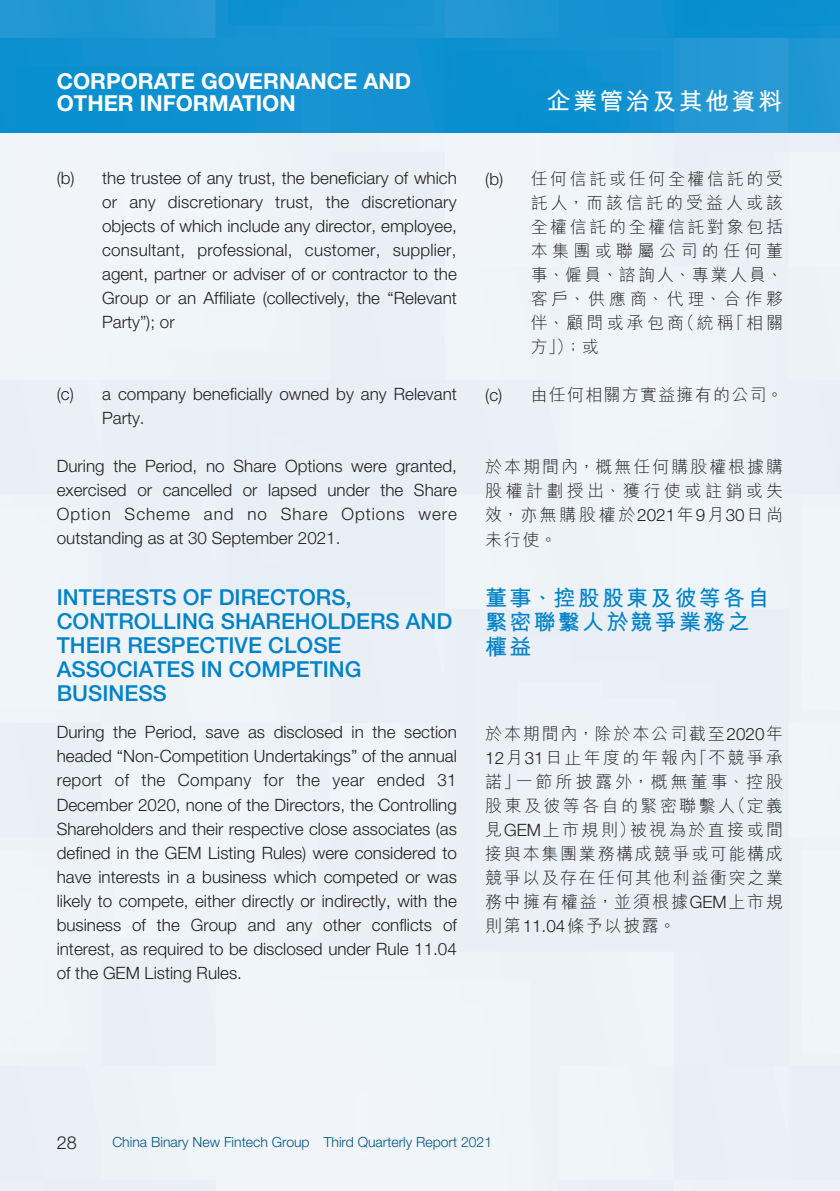
<style>
.page{position:relative;width:840px;height:1191px;background:#fff}
.page>*{position:absolute;margin:0;border:0;box-sizing:border-box;transform-origin:0 0}
.t1{font:700 24px "M Hei HK";letter-spacing:.1em;color:#fff}
.t2{font:500 22px "Helvetica Neue LT Std";color:#0082c8}
.t3{font:700 22px/22.4px "Helvetica Neue LT Std";color:#fff}
.t4{font:700 22px/24px "M Hei HK";letter-spacing:.1em;color:#0082c8}
.t5{font:300 18px "Helvetica Neue LT Std";color:#231f20}
.t6{font:300 17px/24px "Helvetica Neue LT Std";color:#231f20;text-align:justify}
.t7{font:300 17px/24px "M Hei HK";letter-spacing:.115em;color:#231f20;text-align:justify}
.t8{font:300 17px "M Hei HK";letter-spacing:.07em;color:#231f20}
.t9{font:300 14px "Helvetica Neue LT Std";color:#005585}
.s1{font-family:"Helvetica Neue LT Std"}
</style>
<div class="page">
<div style="left:0;top:132px;width:839px;height:1059px;background:#edf2f7"></div>
<svg style="left:0;top:0;width:839px;height:132px;background:#1492d0"></svg>
<p class="t3" style="left:57px;top:69px;width:356px">CORPORATE GOVERNANCE AND<br>OTHER INFORMATION</p>
<p class="t6" style="left:102px;top:166px;width:356px;text-indent:-45px">(b) the trustee of any trust, the beneficiary of which or any discretionary trust, the discretionary objects of which include any director, employee, consultant, professional, customer, supplier, agent, partner or adviser of or contractor to the Group or an Affiliate (collectively, the “Relevant Party”); or</p>
<p class="t6" style="left:102px;top:382px;width:356px;text-indent:-45px">(c) a company beneficially owned by any Relevant<br>Party.</p>
<p class="t6" style="left:57px;top:454px;width:401px">During the Period, no Share Options were granted, exercised or cancelled or lapsed under the Share Option Scheme and no Share Options were outstanding as at 30 September 2021.</p>
<p class="t2" style="left:57px;top:584px;width:22px">INTERESTS</p>
<p class="t2" style="left:183px;top:584px;width:67px">OF DIRECTORS</p>
<p class="t2" style="left:345px;top:584px;width:8px">,</p>
<p class="t2" style="left:57px;top:608px;width:31px">CONTROLLING</p>
<p class="t2" style="left:221px;top:608px;width:31px">SHAREHOLDERS</p>
<p class="t2" style="left:406px;top:608px;width:17px">AND</p>
<p class="t2" style="left:57px;top:632px;width:14px">THEIR</p>
<p class="t2" style="left:127px;top:632px;width:30px">RESPECTI</p>
<p class="t2" style="left:234px;top:632px;width:65px">VE CLOSE</p>
<p class="t2" style="left:57px;top:656px;width:30px">ASSOCIATES</p>
<p class="t2" style="left:201px;top:656px;width:60px">IN COMPETING</p>
<p class="t2" style="left:57px;top:680px;width:30px">BUSINESS</p>
<p class="t6" style="left:57px;top:720px;width:401px">During the Period, save as disclosed in the section headed “Non-Competition Undertakings” of the annual report of the Company for the year ended 31<br>December 2020, none of the Directors, the Controlling Shareholders and their respective close associates (as defined in the GEM Listing Rules) were considered to have interests in a business which competed or was likely to compete, either directly or indirectly, with the business of the Group and any other conflicts of interest, as required to be disclosed under Rule 11.04 of the GEM Listing Rules.</p>
<h1 class="t1" style="left:546px;top:84px;width:237px">企業管治及其他資料</h1>
<p class="t7" style="left:530px;top:167px;width:254px;text-indent:-45px"><span class="s1">(b)</span> 任何信託或任何全權信託的受託人，而該信託的受益人或該全權信託的全權信託對象包括本集團或聯屬公司的任何董事、僱員、諮詢人、專業人員、客戶、供應商、代理、合作夥伴、顧問或承包商（統稱「相關方」）；或</p>
<p class="t8" style="left:485px;top:386px;width:299px"><span class="s1">(c)</span> 由任何相關方實益擁有的公司。</p>
<p class="t7" style="left:485px;top:455px;width:299px">於本期間內，概無任何購股權根據購股權計劃授出、獲行使或註銷或失效，亦無購股權於<span class="s1">2021</span>年<span class="s1">9</span>月<span class="s1">30</span>日尚未行使。</p>
<p class="t4" style="left:485px;top:584px;width:285px">董事、控股股東及彼等各自緊密聯繫人於競爭業務之權益</p>
<p class="t7" style="left:485px;top:721px;width:299px">於本期間內，除於本公司截至<span class="s1">2020</span>年<span class="s1">12</span>月<span class="s1">31</span>日止年度的年報內「不競爭承諾」一節所披露外，概無董事、控股股東及彼等各自的緊密聯繫人（定義見<span class="s1">GEM</span>上市規則）被視為於直接或間接與本集團業務構成競爭或可能構成競爭以及存在任何其他利益衝突之業務中擁有權益，並須根據<span class="s1">GEM</span>上市規則第<span class="s1">11.04</span>條予以披露。</p>
<p class="t5" style="left:57px;top:1131px;width:22px">28</p>
<p class="t9" style="left:112px;top:1133px;width:381px">China Binary New Fintech Group Third Quarterly Report 2021</p>
</div>
